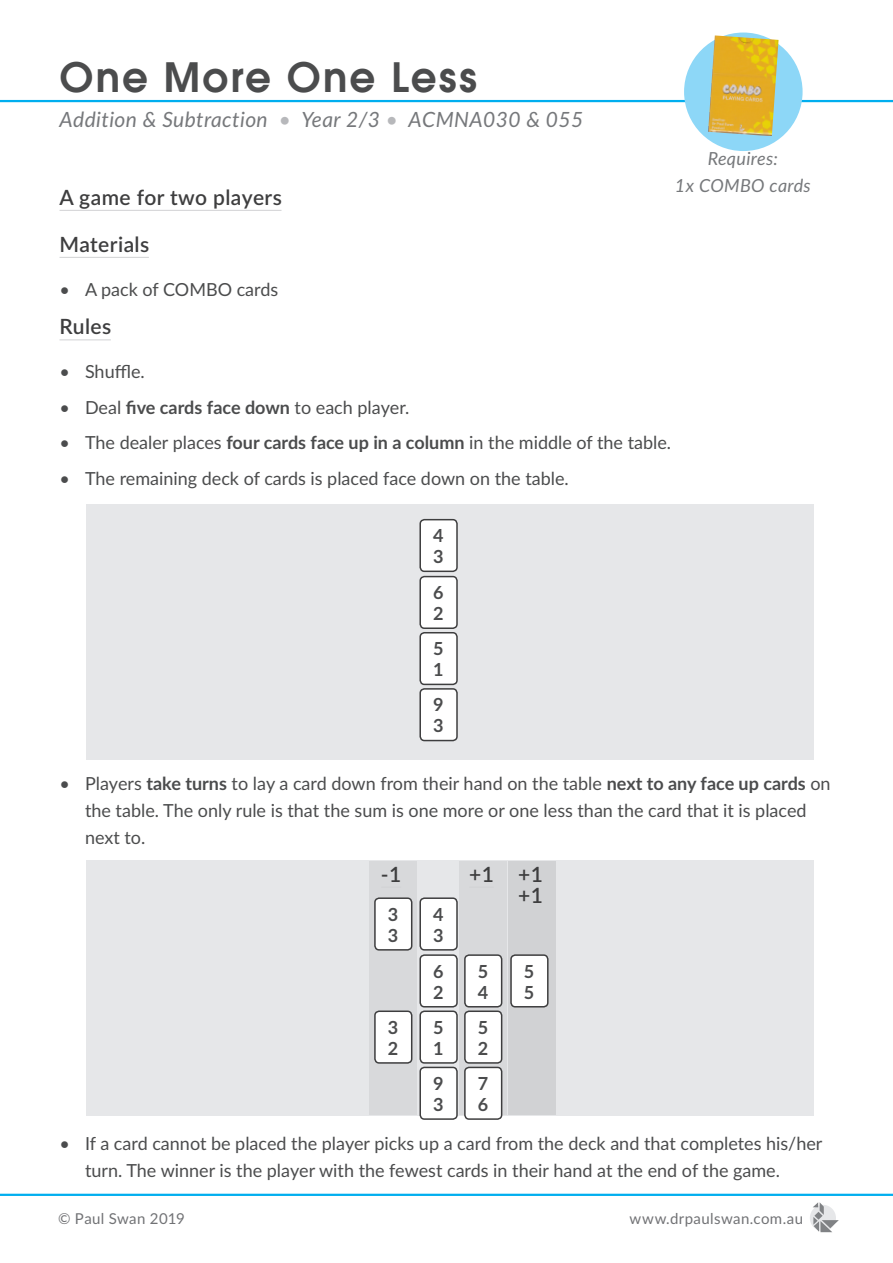
<style>
.page{position:relative;width:893px;height:1263px;background:#fff}
.page>*{position:absolute;margin:0;border:0;box-sizing:border-box;transform-origin:0 0}
.Page_Heading{font:600 40.5px "Avant Garde LT";letter-spacing:.05em;color:#4b4c4d}
.Page_Subheading{font:italic 21px "Lato";letter-spacing:.02em;color:#76787b}
.Subheading{font:600 21px "Lato";letter-spacing:.02em;color:#3e3e3f}
.t1{font:18px/27px "Lato";color:#4b4c4d}
.t2{font:700 18px "Lato";color:#4b4c4d}
.Page_Subheading-2{font:italic 18px "Lato";letter-spacing:.02em;color:#76787b}
.Page_Heading-2{font:15px "Lato";letter-spacing:.025em;color:#717275}
.s1{color:#b7b8bb}
.s2{font-weight:700}
</style>
<div class="page">
<hr style="left:0;top:100px;width:893px;height:2px;background:#00aeef">
<div style="left:684px;top:33px;width:119px;height:118px;background:#8dd7f7;border-radius:50%"></div>
<hr style="left:0;top:1194px;width:893px;height:2px;background:#00aeef">
<hr style="left:60px;top:210px;width:221px;height:1px;background:#d1d2d4">
<hr style="left:60px;top:257px;width:89px;height:1px;background:#d1d2d4">
<hr style="left:60px;top:340px;width:51px;height:1px;background:#d1d2d4">
<div style="left:810px;top:1205px;width:26px;height:26px;background:#e6e7e9;border-radius:50%"></div>
<svg style="left:813px;top:1202px;width:26px;height:30px"></svg>
<img style="left:708px;top:35px;width:70px;height:101px">
<div style="left:86px;top:504px;width:727px;height:255px;background:#e6e7e9"></div>
<div style="left:420px;top:520px;width:37px;height:51px;background:#fff;border-radius:4px"></div>
<div style="left:419px;top:519px;width:39px;height:53px;border:2px solid #3e3e3f;border-radius:4px"></div>
<div style="left:420px;top:577px;width:37px;height:51px;background:#fff;border-radius:4px"></div>
<div style="left:419px;top:576px;width:39px;height:53px;border:2px solid #3e3e3f;border-radius:4px"></div>
<div style="left:420px;top:633px;width:37px;height:51px;background:#fff;border-radius:4px"></div>
<div style="left:419px;top:632px;width:39px;height:53px;border:2px solid #3e3e3f;border-radius:4px"></div>
<div style="left:420px;top:689px;width:37px;height:51px;background:#fff;border-radius:4px"></div>
<div style="left:419px;top:688px;width:39px;height:53px;border:2px solid #3e3e3f;border-radius:4px"></div>
<div style="left:86px;top:860px;width:727px;height:255px;background:#e6e7e9"></div>
<div style="left:420px;top:898px;width:37px;height:52px;background:#fff;border-radius:4px"></div>
<div style="left:419px;top:897px;width:39px;height:53px;border:2px solid #3e3e3f;border-radius:4px"></div>
<div style="left:369px;top:861px;width:47px;height:254px;background:#d8d9db"></div>
<div style="left:460px;top:861px;width:47px;height:254px;background:#d8d9db"></div>
<div style="left:509px;top:861px;width:47px;height:254px;background:#d1d2d4"></div>
<div style="left:375px;top:898px;width:37px;height:52px;background:#fff;border-radius:4px"></div>
<div style="left:374px;top:897px;width:38px;height:53px;border:2px solid #3e3e3f;border-radius:4px"></div>
<div style="left:420px;top:955px;width:37px;height:52px;background:#fff;border-radius:4px"></div>
<div style="left:419px;top:954px;width:39px;height:53px;border:2px solid #3e3e3f;border-radius:4px"></div>
<div style="left:465px;top:955px;width:37px;height:52px;background:#fff;border-radius:4px"></div>
<div style="left:464px;top:954px;width:38px;height:53px;border:2px solid #3e3e3f;border-radius:4px"></div>
<div style="left:511px;top:955px;width:37px;height:52px;background:#fff;border-radius:4px"></div>
<div style="left:510px;top:954px;width:39px;height:53px;border:2px solid #3e3e3f;border-radius:4px"></div>
<div style="left:420px;top:1011px;width:37px;height:52px;background:#fff;border-radius:4px"></div>
<div style="left:419px;top:1010px;width:39px;height:54px;border:2px solid #3e3e3f;border-radius:4px"></div>
<div style="left:375px;top:1011px;width:37px;height:52px;background:#fff;border-radius:4px"></div>
<div style="left:374px;top:1010px;width:38px;height:54px;border:2px solid #3e3e3f;border-radius:4px"></div>
<div style="left:465px;top:1011px;width:37px;height:52px;background:#fff;border-radius:4px"></div>
<div style="left:464px;top:1010px;width:38px;height:54px;border:2px solid #3e3e3f;border-radius:4px"></div>
<div style="left:420px;top:1067px;width:37px;height:52px;background:#fff;border-radius:4px"></div>
<div style="left:419px;top:1067px;width:39px;height:53px;border:2px solid #3e3e3f;border-radius:4px"></div>
<div style="left:465px;top:1067px;width:37px;height:52px;background:#fff;border-radius:4px"></div>
<div style="left:464px;top:1067px;width:38px;height:53px;border:2px solid #3e3e3f;border-radius:4px"></div>
<p class="Page_Heading" style="left:60px;top:50px;width:419px">One More One Less</p>
<p class="Page_Subheading" style="left:60px;top:104px;width:525px">Addition &amp; Subtraction <span class="s1">•</span> Year 2/3 <span class="s1">•</span> ACMNA030 &amp; 055</p>
<p class="Page_Subheading-2" style="left:708px;top:146px;width:72px">Requires:</p>
<p class="Page_Subheading-2" style="left:675px;top:173px;width:137px">1x COMBO cards</p>
<p class="Subheading" style="left:60px;top:182px;width:224px">A game for two players</p>
<p class="Subheading" style="left:60px;top:229px;width:91px">Materials</p>
<p class="t1" style="left:60px;top:275px;width:220px">• A pack of COMBO cards</p>
<p class="Subheading" style="left:60px;top:311px;width:53px">Rules</p>
<p class="t1" style="left:60px;top:357px;width:87px">• Shuffle.</p>
<p class="t1" style="left:60px;top:393px;width:351px">• Deal <span class="s2">five cards face down</span> to each player.</p>
<p class="t1" style="left:60px;top:428px;width:613px">• The dealer places <span class="s2">four cards face up in a column</span> in the middle of the table.</p>
<p class="t1" style="left:60px;top:464px;width:511px">• The remaining deck of cards is placed face down on the table.</p>
<p class="t2" style="left:433px;top:522px;width:12px">4</p>
<p class="t2" style="left:433px;top:543px;width:12px">3</p>
<p class="t2" style="left:433px;top:579px;width:12px">6</p>
<p class="t2" style="left:433px;top:600px;width:12px">2</p>
<p class="t2" style="left:433px;top:635px;width:12px">5</p>
<p class="t2" style="left:433px;top:656px;width:12px">1</p>
<p class="t2" style="left:433px;top:692px;width:12px">9</p>
<p class="t2" style="left:433px;top:713px;width:12px">3</p>
<p class="t1" style="left:85px;top:769px;width:747px;text-indent:-26px">• Players <span class="s2">take turns</span> to lay a card down from their hand on the table <span class="s2">next to any face up cards</span> on the table. The only rule is that the sum is one more or one less than the card that it is placed next to.</p>
<p class="Subheading" style="left:381px;top:859px;width:22px">-1</p>
<p class="Subheading" style="left:469px;top:859px;width:26px">+1</p>
<p class="Subheading" style="left:518px;top:859px;width:26px">+1</p>
<p class="Subheading" style="left:518px;top:880px;width:26px">+1</p>
<p class="t2" style="left:388px;top:901px;width:12px">3</p>
<p class="t2" style="left:388px;top:922px;width:12px">3</p>
<p class="t2" style="left:388px;top:1014px;width:12px">3</p>
<p class="t2" style="left:388px;top:1035px;width:12px">2</p>
<p class="t2" style="left:433px;top:901px;width:12px">4</p>
<p class="t2" style="left:433px;top:922px;width:12px">3</p>
<p class="t2" style="left:433px;top:958px;width:12px">6</p>
<p class="t2" style="left:433px;top:979px;width:12px">2</p>
<p class="t2" style="left:478px;top:958px;width:12px">5</p>
<p class="t2" style="left:478px;top:979px;width:12px">4</p>
<p class="t2" style="left:433px;top:1014px;width:12px">5</p>
<p class="t2" style="left:433px;top:1035px;width:12px">1</p>
<p class="t2" style="left:478px;top:1014px;width:12px">5</p>
<p class="t2" style="left:478px;top:1035px;width:12px">2</p>
<p class="t2" style="left:433px;top:1070px;width:12px">9</p>
<p class="t2" style="left:433px;top:1091px;width:12px">3</p>
<p class="t2" style="left:478px;top:1070px;width:12px">7</p>
<p class="t2" style="left:478px;top:1091px;width:12px">6</p>
<p class="t2" style="left:524px;top:958px;width:12px">5</p>
<p class="t2" style="left:524px;top:979px;width:12px">5</p>
<p class="t1" style="left:85px;top:1129px;width:739px;text-indent:-26px">• If a card cannot be placed the player picks up a card from the deck and that completes his/her turn. The winner is the player with the fewest cards in their hand at the end of the game.</p>
<p class="Page_Heading-2" style="left:58px;top:1207px;width:128px">© Paul Swan 2019</p>
<p class="Page_Heading-2" style="left:629px;top:1207px;width:175px">www.drpaulswan.com.au</p>
</div>
